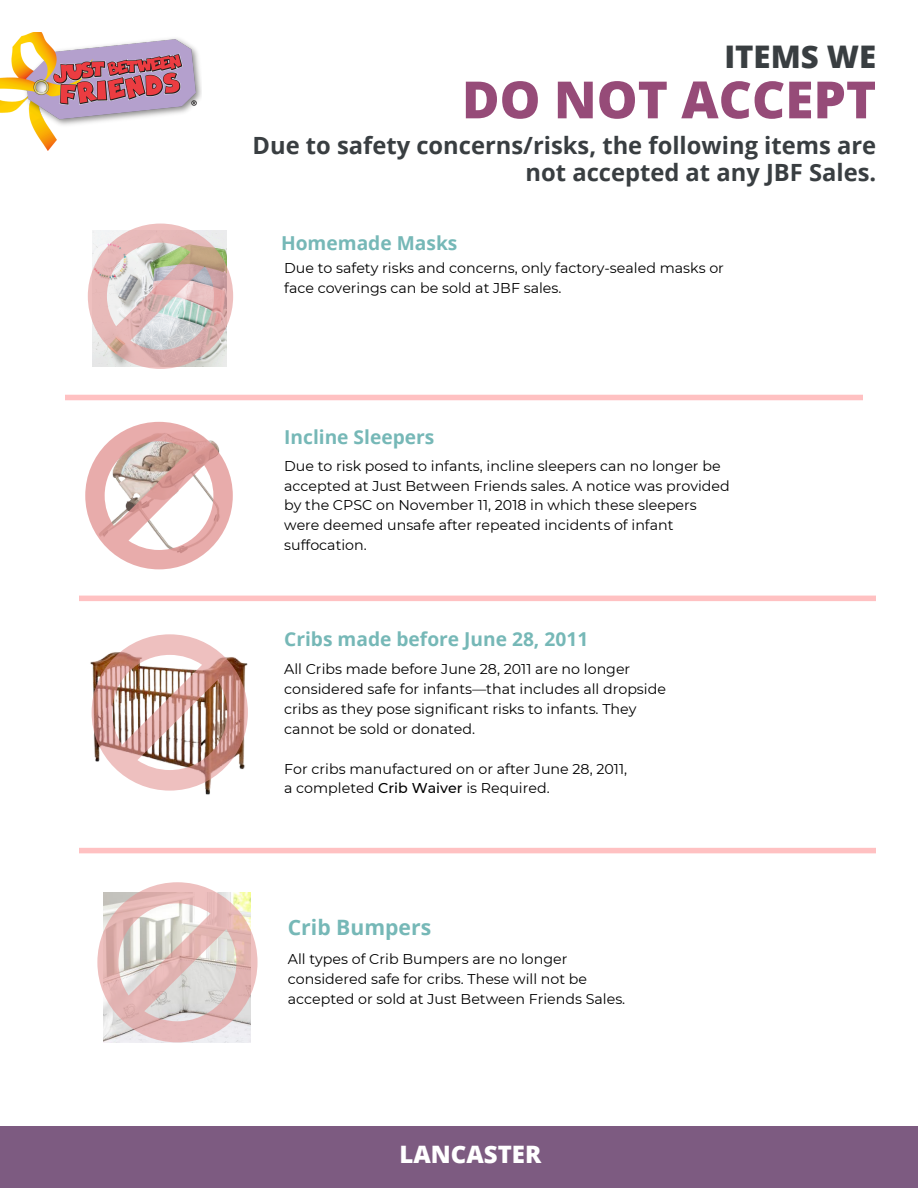
<style>
.page{position:relative;width:918px;height:1188px;background:#fff}
.page>*{position:absolute;margin:0;border:0;box-sizing:border-box;transform-origin:0 0}
.t1{font:800 51.3px "Open Sans";color:#964b78}
.t2{font:800 31.2px "Open Sans";color:#393e41}
.t3{font:800 24px "Open Sans";color:#fff}
.t4{font:700 23.7px/27.8px "Open Sans";color:#393e41;text-align:right}
.t5{font:700 21.15px "Open Sans";color:#76b8b7}
.t6{font:700 19.2px "Open Sans";color:#76b8b7}
.t7{font:14.25px/19.8px "Montserrat";color:#000}
.s1{font-weight:500}
</style>
<div class="page">
<img style="left:0;top:32px;width:202px;height:118px">
<div style="left:0;top:1126px;width:918px;height:62px;background:#7d5b81"></div>
<svg style="left:88px;top:224px;width:145px;height:145px"></svg>
<svg style="left:85px;top:422px;width:148px;height:147px"></svg>
<svg style="left:92px;top:634px;width:156px;height:157px"></svg>
<svg style="left:97px;top:882px;width:161px;height:160px"></svg>
<svg style="left:66px;top:394px;width:796px;height:7px;background:#ffcdce"></svg>
<svg style="left:79px;top:595px;width:797px;height:6px;background:#ffc6c7"></svg>
<svg style="left:79px;top:847px;width:797px;height:7px;background:#ffcdce"></svg>
<h2 class="t2" style="left:724px;top:35px;width:153px">ITEMS WE</h2>
<h4 class="t1" style="left:462px;top:64px;width:416px">DO NOT ACCEPT</h4>
<h1 class="t4" style="left:253px;top:131px;width:625px">Due to safety concerns/risks, the following items are not accepted at any JBF Sales.</h1>
<p class="t6" style="left:281px;top:229px;width:178px">Homemade Masks</p>
<p class="t7" style="left:284px;top:258px;width:441px">Due to safety risks and concerns, only factory-sealed masks or face coverings can be sold at JBF sales.</p>
<p class="t6" style="left:284px;top:423px;width:152px">Incline Sleepers</p>
<p class="t7" style="left:284px;top:456px;width:447px">Due to risk posed to infants, incline sleepers can no longer be accepted at Just Between Friends sales. A notice was provided by the CPSC on November 11, 2018 in which these sleepers were deemed unsafe after repeated incidents of infant suffocation.</p>
<h5 class="t6" style="left:284px;top:625px;width:306px">Cribs made before June 28, 2011</h5>
<p class="t7" style="left:284px;top:659px;width:383px">All Cribs made before June 28, 2011 are no longer considered safe for infants—that includes all dropside cribs as they pose significant risks to infants. They cannot be sold or donated.</p>
<p class="t7" style="left:284px;top:759px;width:344px">For cribs manufactured on or after June 28, 2011,</p>
<p class="t7" style="left:284px;top:778px;width:267px">a completed <span class="s1">Crib Waiver</span> is Required.</p>
<h5 class="t5" style="left:288px;top:912px;width:145px">Crib Bumpers</h5>
<p class="t7" style="left:288px;top:949px;width:339px">All types of Crib Bumpers are no longer considered safe for cribs. These will not be accepted or sold at Just Between Friends Sales.</p>
<h5 class="t3" style="left:400px;top:1138px;width:143px">LANCASTER</h5>
</div>
